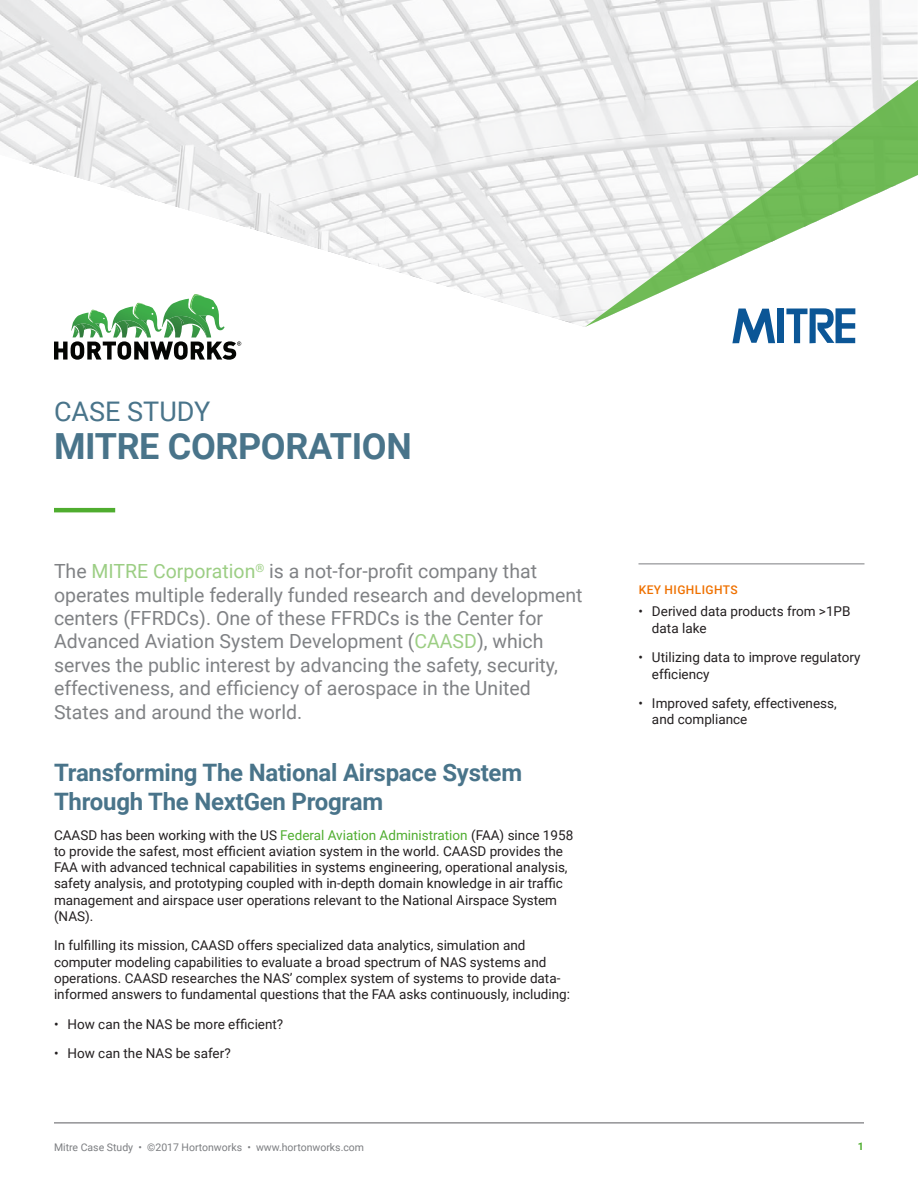
<style>
.page{position:relative;width:918px;height:1188px;background:#fff}
.page>*{position:absolute;margin:0;border:0;box-sizing:border-box;transform-origin:0 0}
.t1{font:700 36px "Roboto";letter-spacing:-.01em;color:#49748a}
.t2{font:27px "Roboto";color:#49748a}
.t3{font:700 24px/28.8px "Roboto";letter-spacing:-.01em;color:#49748a}
.t4{font:19.5px/23.4px "Roboto";color:#808285}
.t5{font:13.5px/16.2px "Roboto";color:#231f20}
.t6{font:500 12px "Roboto";letter-spacing:.035em;color:#ef7100}
.t7{font:10.5px "Roboto";color:#7c7e81}
.t8{font:700 10.5px "Roboto";color:#4fad2f}
.s1{color:#9cce84}
.s2{color:#4fad2f}
</style>
<div class="page">
<hr style="left:54px;top:1123px;width:810px;height:1px;background:#5c5c5f">
<hr style="left:54px;top:508px;width:61px;height:4px;background:#4fad2f">
<svg style="left:54px;top:327px;width:187px;height:33px"></svg>
<svg style="left:732px;top:327px;width:43px;height:16px"></svg>
<div style="left:777px;top:309px;width:6px;height:34px;background:#0b5696"></div>
<svg style="left:793px;top:327px;width:62px;height:16px"></svg>
<svg style="left:0;top:0;width:918px;height:327px"></svg>
<svg style="left:585px;top:80px;width:333px;height:247px"></svg>
<hr style="left:638px;top:564px;width:227px;height:1px;background:#7c7e81">
<h2 class="t2" style="left:54px;top:392px;width:158px">CASE STUDY</h2>
<h1 class="t1" style="left:54px;top:421px;width:359px">MITRE CORPORATION</h1>
<p class="t4" style="left:54px;top:559px;width:530px">The <span class="s1">MITRE Corporation</span><sup>®</sup> is a not-for-profit company that operates multiple federally funded research and development centers (FFRDCs). One of these FFRDCs is the Center for Advanced Aviation System Development (<span class="s1">CAASD</span>), which serves the public interest by advancing the safety, security, effectiveness, and efficiency of aerospace in the United States and around the world.</p>
<h3 class="t3" style="left:54px;top:757px;width:470px">Transforming The National Airspace System<br>Through The NextGen Program</h3>
<p class="t5" style="left:54px;top:826px;width:521px">CAASD has been working with the US <span class="s2">Federal Aviation Administration</span> (FAA) since 1958 to provide the safest, most efficient aviation system in the world. CAASD provides the FAA with advanced technical capabilities in systems engineering, operational analysis, safety analysis, and prototyping coupled with in-depth domain knowledge in air traffic management and airspace user operations relevant to the National Airspace System (NAS).</p>
<p class="t5" style="left:54px;top:937px;width:518px">In fulfilling its mission, CAASD offers specialized data analytics, simulation and computer modeling capabilities to evaluate a broad spectrum of NAS systems and operations. CAASD researches the NAS’ complex system of systems to provide data&shy;informed answers to fundamental questions that the FAA asks continuously, including:</p>
<p class="t5" style="left:54px;top:1015px;width:231px">• How can the NAS be more efficient?</p>
<p class="t5" style="left:54px;top:1045px;width:178px">• How can the NAS be safer?</p>
<p class="t6" style="left:639px;top:581px;width:101px">KEY HIGHLIGHTS</p>
<p class="t5" style="left:652px;top:603px;width:200px;text-indent:-14px">• Derived data products from &gt;1PB data lake</p>
<p class="t5" style="left:652px;top:649px;width:210px;text-indent:-14px">• Utilizing data to improve regulatory efficiency</p>
<p class="t5" style="left:652px;top:695px;width:186px;text-indent:-14px">• Improved safety, effectiveness, and compliance</p>
<p class="t7" style="left:54px;top:1140px;width:312px">Mitre Case Study • ©2017 Hortonworks • www.hortonworks.com</p>
<p class="t8" style="left:858px;top:1139px;width:8px">1</p>
</div>
